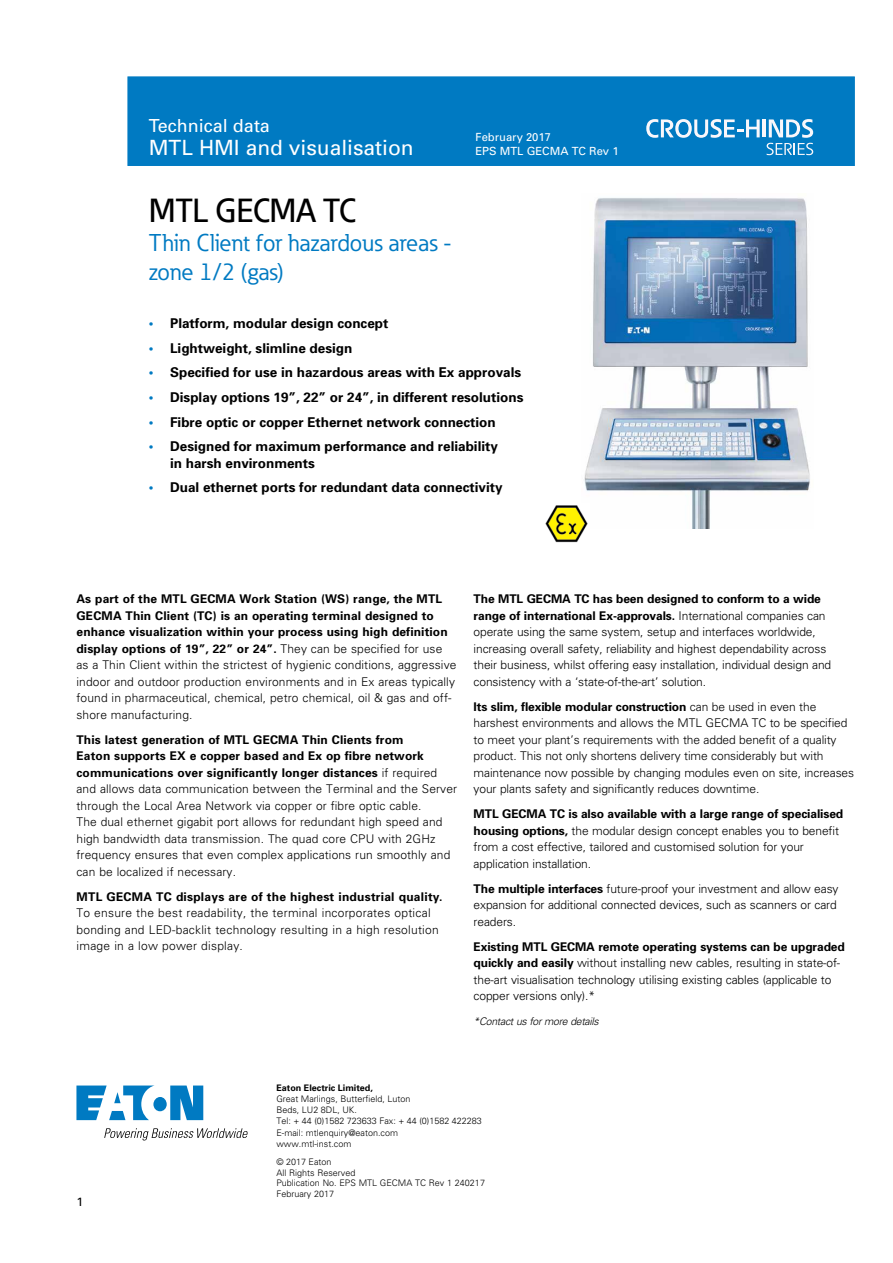
<style>
.page{position:relative;width:893px;height:1263px;background:#fff}
.page>*{position:absolute;margin:0;border:0;box-sizing:border-box;transform-origin:0 0}
.t1{font:500 33px "Eaton";letter-spacing:-.005em;color:#000}
.t2{font:24px/28.8px "Eaton";color:#007ac2}
.t3{font:21px "Univers";color:#fff}
.t4{font:18px "Univers";color:#fff}
.t5{font:700 13.5px/16.2px "Univers";color:#000}
.t6{font:300 12px/16.5px "Univers";letter-spacing:-.01em;color:#000}
.t7{font:300 12px/16.5px "Univers";letter-spacing:.01em;color:#000}
.t8{font:300 12px/16.5px "Univers";letter-spacing:.02em;color:#000}
.t9{font:700 12px "Univers";letter-spacing:.02em;color:#000}
.t10{font:12px "Univers";color:#000}
.t11{font:11.25px/14.2px "Univers";color:#fff}
.t12{font:italic 300 10.5px "Univers";letter-spacing:-.03em;color:#000}
.t13{font:300 9px/11.2px "Univers";color:#000}
.t14{font:700 9px "Univers";color:#000}
.s1{color:#007ac2}
.s2{font-weight:700}
</style>
<div class="page">
<div style="left:128px;top:77px;width:727px;height:89px;background:#007ac2"></div>
<svg style="left:646px;top:119px;width:167px;height:36px"></svg>
<svg style="left:76px;top:1085px;width:127px;height:35px"></svg>
<svg style="left:104px;top:1128px;width:144px;height:12px"></svg>
<img style="left:584px;top:198px;width:226px;height:331px">
<img style="left:545px;top:503px;width:44px;height:40px">
<h3 class="t4" style="left:149px;top:114px;width:123px">Technical data</h3>
<h3 class="t3" style="left:149px;top:135px;width:266px">MTL HMI and visualisation</h3>
<h1 class="t1" style="left:149px;top:190px;width:209px">MTL GECMA TC</h1>
<h2 class="t2" style="left:149px;top:228px;width:304px">Thin Client for hazardous areas - zone 1/2 (gas)</h2>
<p class="t11" style="left:475px;top:130px;width:145px">February 2017<br>EPS MTL GECMA TC Rev 1</p>
<p class="t5" style="left:149px;top:314px;width:241px"><span class="s1">•</span> Platform, modular design concept</p>
<p class="t5" style="left:149px;top:339px;width:205px"><span class="s1">•</span> Lightweight, slimline design</p>
<p class="t5" style="left:149px;top:364px;width:374px"><span class="s1">•</span> Specified for use in hazardous areas with Ex approvals</p>
<p class="t5" style="left:149px;top:389px;width:376px"><span class="s1">•</span> Display options 19”, 22” or 24”, in different resolutions</p>
<p class="t5" style="left:149px;top:413px;width:348px"><span class="s1">•</span> Fibre optic or copper Ethernet network connection</p>
<p class="t5" style="left:170px;top:438px;width:329px;text-indent:-21px"><span class="s1">•</span> Designed for maximum performance and reliability in harsh environments</p>
<p class="t5" style="left:149px;top:479px;width:355px"><span class="s1">•</span> Dual ethernet ports for redundant data connectivity</p>
<p class="t7" style="left:77px;top:590px;width:381px"><span class="s2">As part of the MTL GECMA Work Station (WS) range, the MTL GECMA Thin Client (TC) is an operating terminal designed to enhance visualization within your process using high definition display options of 19”, 22” or 24”.</span> They can be specified for use as a Thin Client within the strictest of hygienic conditions, aggressive indoor and outdoor production environments and in Ex areas typically found in pharmaceutical, chemical, petro chemical, oil &amp; gas and off&shy;shore manufacturing.</p>
<p class="t7" style="left:77px;top:731px;width:382px"><span class="s2">This latest generation of MTL GECMA Thin Clients from<br>Eaton supports EX e copper based and Ex op fibre network communications over significantly longer distances</span> if required and allows data communication between the Terminal and the Server through the Local Area Network via copper or fibre optic cable.<br>The dual ethernet gigabit port allows for redundant high speed and high bandwidth data transmission. The quad core CPU with 2GHz frequency ensures that even complex applications run smoothly and can be localized if necessary.</p>
<p class="t9" style="left:77px;top:889px;width:367px">MTL GECMA TC displays are of the highest industrial quality.</p>
<p class="t8" style="left:77px;top:904px;width:364px">To ensure the best readability, the terminal incorporates optical bonding and LED-backlit technology resulting in a high resolution image in a low power display.</p>
<p class="t6" style="left:474px;top:590px;width:359px"><span class="s2">The MTL GECMA TC has been designed to conform to a wide range of international Ex-approvals.</span> International companies can operate using the same system, setup and interfaces worldwide, increasing overall safety, reliability and highest dependability across their business, whilst offering easy installation, individual design and consistency with a ‘state-of-the-art’ solution.</p>
<p class="t6" style="left:474px;top:698px;width:382px"><span class="s2">Its slim, flexible modular construction</span> can be used in even the harshest environments and allows the MTL GECMA TC to be specified to meet your plant’s requirements with the added benefit of a quality product. This not only shortens delivery time considerably but with maintenance now possible by changing modules even on site, increases your plants safety and significantly reduces downtime.</p>
<p class="t6" style="left:474px;top:805px;width:371px"><span class="s2">MTL GECMA TC is also available with a large range of specialised housing options,</span> the modular design concept enables you to benefit from a cost effective, tailored and customised solution for your application installation.</p>
<p class="t6" style="left:474px;top:880px;width:366px"><span class="s2">The multiple interfaces</span> future-proof your investment and allow easy expansion for additional connected devices, such as scanners or card readers.</p>
<p class="t6" style="left:474px;top:938px;width:373px"><span class="s2">Existing MTL GECMA remote operating systems can be upgraded quickly and easily</span> without installing new cables, resulting in state-of&shy;the-art visualisation technology utilising existing cables (applicable to copper versions only).*</p>
<p class="t12" style="left:474px;top:1015px;width:127px">*Contact us for more details</p>
<p class="t10" style="left:77px;top:1194px;width:8px">1</p>
<p class="t14" style="left:276px;top:1081px;width:98px">Eaton Electric Limited,</p>
<p class="t13" style="left:276px;top:1093px;width:207px">Great Marlings, Butterfield, Luton<br>Beds, LU2 8DL, UK.<br>Tel: + 44 (0)1582 723633 Fax: + 44 (0)1582 422283<br>E-mail: mtlenquiry@eaton.com<br>www.mtl-inst.com</p>
<p class="t13" style="left:276px;top:1156px;width:210px;line-height:10.8px">© 2017 Eaton<br>All Rights Reserved<br>Publication No. EPS MTL GECMA TC Rev 1 240217<br>February 2017</p>
</div>
